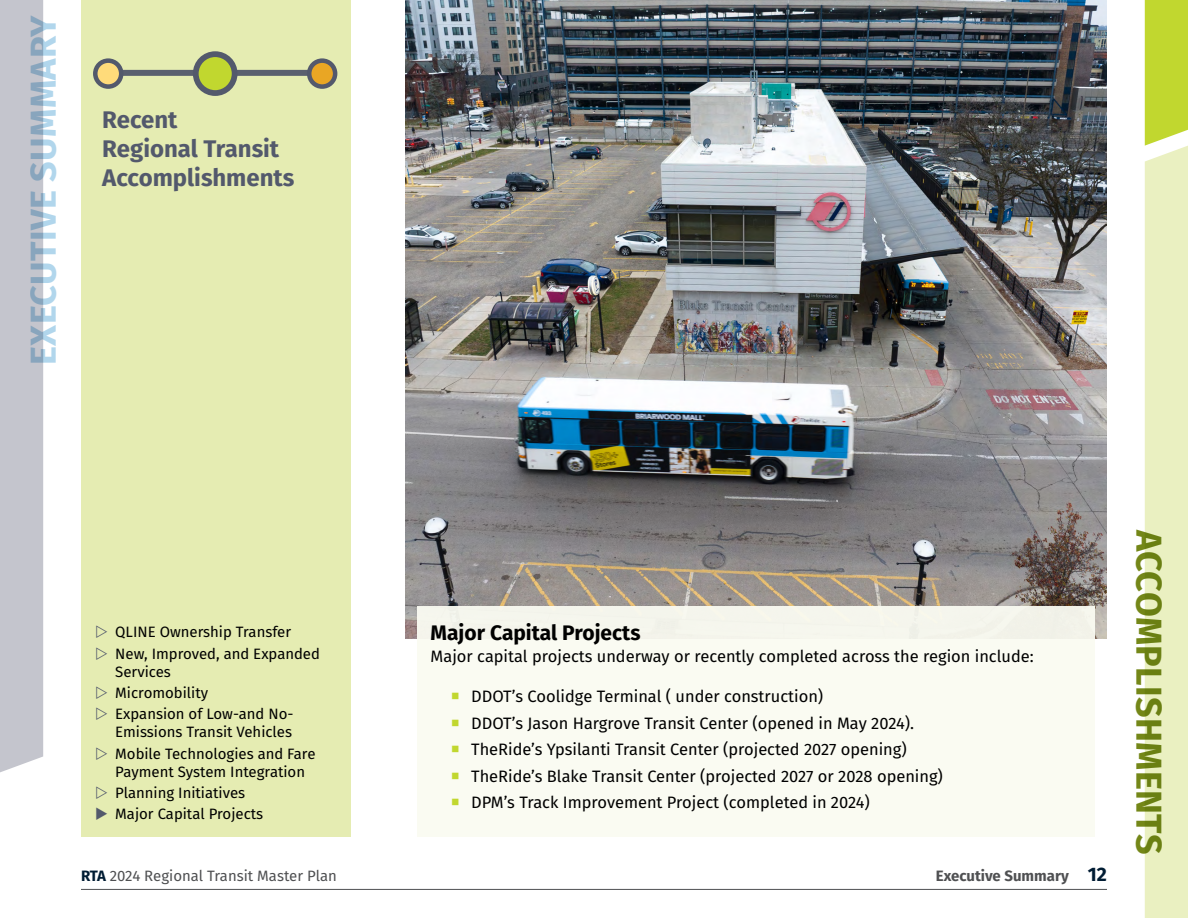
<style>
.page{position:relative;width:1188px;height:918px;background:#fff}
.page>*{position:absolute;margin:0;border:0;box-sizing:border-box;transform-origin:0 0}
.t1{font:700 36px "Fira Sans";letter-spacing:.01em;color:#b1d6ec}
.t2{font:700 36px "Fira Sans";letter-spacing:.01em;color:#748718}
.t3{font:700 24px/28.8px "Fira Sans";color:#53596c}
.t4{font:700 21px "Fira Sans";color:#000}
.Bullets_Level_1_Green{font:16.5px "Fira Sans";color:#000}
.t5{font:15px/21.3px "Fira Sans";color:#000}
.t6{font:15px "Fira Sans";color:#4f5052}
.t7{font:700 15px "Fira Sans";color:#4f5052}
.s1{font-weight:700;color:#001c33}
.s2{font-size:19.5px;color:#001c33}
</style>
<div class="page">
<div style="left:81px;top:0;width:270px;height:837px;background:#e4ecae"></div>
<div style="left:95px;top:70px;width:240px;height:6px;background:#5a606f"></div>
<svg style="left:95px;top:61px;width:26px;height:26px"></svg>
<div style="left:93px;top:58px;width:30px;height:31px;border:4px solid #53596c;border-radius:50%"></div>
<svg style="left:309px;top:61px;width:26px;height:26px"></svg>
<div style="left:307px;top:58px;width:30px;height:31px;border:4px solid #53596c;border-radius:50%"></div>
<div style="left:196px;top:54px;width:39px;height:39px;background:#c1d72f;border-radius:50%"></div>
<div style="left:193px;top:51px;width:45px;height:45px;border:6px solid #53596c;border-radius:50%"></div>
<hr style="left:81px;top:889px;width:1026px;height:1px;background:#4f5052">
<div style="left:0;top:0;width:43px;height:772px;background:#c4c5cd"></div>
<svg style="left:1145px;top:0;width:43px;height:918px"></svg>
<img style="left:405px;top:0;width:702px;height:638px">
<div style="left:417px;top:606px;width:678px;height:231px;background:#fafbf2"></div>
<h1 class="t1" style="left:13px;top:365px;width:352px;rotate:-90deg">EXECUTIVE SUMMARY</h1>
<h2 class="t3" style="left:102px;top:104px;width:194px">Recent<br>Regional Transit<br>Accomplishments</h2>
<p class="t5" style="left:115px;top:621px;width:206px">QLINE Ownership Transfer<br>New, Improved, and Expanded</p>
<p class="t5" style="left:115px;top:660px;width:180px">Services<br>Micromobility<br>Expansion of Low-and No-</p>
<p class="t5" style="left:115px;top:721px;width:202px">Emissions Transit Vehicles<br>Mobile Technologies and Fare</p>
<p class="t5" style="left:115px;top:760px;width:191px">Payment System Integration<br>Planning Initiatives<br>Major Capital Projects</p>
<p class="t6" style="left:81px;top:864px;width:257px"><span class="s1">RTA</span> 2024 Regional Transit Master Plan</p>
<h4 class="t4" style="left:431px;top:615px;width:211px">Major Capital Projects</h4>
<p class="Bullets_Level_1_Green" style="left:431px;top:644px;width:605px">Major capital projects underway or recently completed across the region include:</p>
<p class="Bullets_Level_1_Green" style="left:471px;top:684px;width:354px">DDOT’s Coolidge Terminal ( under construction)</p>
<p class="Bullets_Level_1_Green" style="left:471px;top:711px;width:445px">DDOT’s Jason Hargrove Transit Center (opened in May 2024).</p>
<p class="Bullets_Level_1_Green" style="left:471px;top:737px;width:437px">TheRide’s Ypsilanti Transit Center (projected 2027 opening)</p>
<p class="Bullets_Level_1_Green" style="left:471px;top:764px;width:473px">TheRide’s Blake Transit Center (projected 2027 or 2028 opening)</p>
<p class="Bullets_Level_1_Green" style="left:471px;top:790px;width:400px">DPM’s Track Improvement Project (completed in 2024)</p>
<p class="t7" style="left:936px;top:863px;width:173px">Executive Summary <span class="s2">12</span></p>
<h1 class="t2" style="left:1179px;top:530px;width:326px;rotate:90deg">ACCOMPLISHMENTS</h1>
</div>
